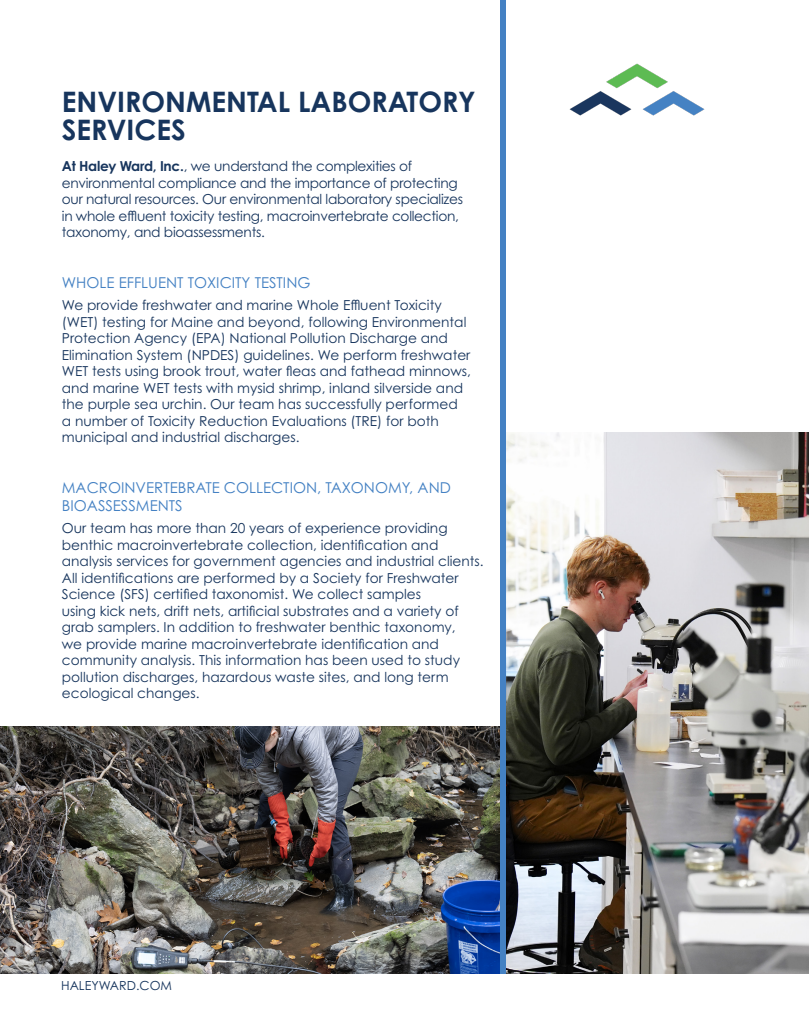
<style>
.page{position:relative;width:810px;height:1035px;background:#fff}
.page>*{position:absolute;margin:0;border:0;box-sizing:border-box;transform-origin:0 0}
.Blue_Text_-_Align_Left{font:700 28.25px/28.2px "Century Gothic Pro";color:#17355d}
.Page_Body_Text_-_Black{font:15px/18px "Century Gothic Pro";color:#4481c3}
.Page_Body_Text_-_Black-2{font:13.75px/16.5px "Century Gothic Pro";color:#17355d}
.Page_Body_Text_-_Black-3{font:13.75px/16.5px "Century Gothic Pro";letter-spacing:-.02em;color:#17355d}
.Page_Header_Subtext{font:12.5px "Century Gothic Pro";color:#17355d}
.s1{font-weight:700}
</style>
<div class="page">
<img style="left:0;top:726px;width:500px;height:247px">
<img style="left:506px;top:433px;width:303px;height:540px">
<img style="left:570px;top:63px;width:134px;height:52px">
<div style="left:500px;top:0;width:6px;height:973px;background:#4481c3"></div>
<p class="Blue_Text_-_Align_Left" style="left:62px;top:87px;width:415px">ENVIRONMENTAL LABORATORY<br>SERVICES</p>
<p class="Page_Body_Text_-_Black-3" style="left:62px;top:158px;width:403px"><span class="s1">At Haley Ward, Inc.</span>, we understand the complexities of environmental compliance and the importance of protecting our natural resources. Our environmental laboratory specializes in whole effluent toxicity testing, macroinvertebrate collection, taxonomy, and bioassessments.</p>
<p class="Page_Body_Text_-_Black" style="left:62px;top:274px;width:250px">WHOLE EFFLUENT TOXICITY TESTING</p>
<p class="Page_Body_Text_-_Black-2" style="left:62px;top:297px;width:411px">We provide freshwater and marine Whole Effluent Toxicity (WET) testing for Maine and beyond, following Environmental Protection Agency (EPA) National Pollution Discharge and Elimination System (NPDES) guidelines. We perform freshwater WET tests using brook trout, water fleas and fathead minnows, and marine WET tests with mysid shrimp, inland silverside and the purple sea urchin. Our team has successfully performed<br>a number of Toxicity Reduction Evaluations (TRE) for both municipal and industrial discharges.</p>
<p class="Page_Body_Text_-_Black" style="left:62px;top:479px;width:391px">MACROINVERTEBRATE COLLECTION, TAXONOMY, AND<br>BIOASSESSMENTS</p>
<p class="Page_Body_Text_-_Black-2" style="left:62px;top:520px;width:423px">Our team has more than 20 years of experience providing benthic macroinvertebrate collection, identification and analysis services for government agencies and industrial clients.<br>All identifications are performed by a Society for Freshwater Science (SFS) certified taxonomist. We collect samples<br>using kick nets, drift nets, artificial substrates and a variety of grab samplers. In addition to freshwater benthic taxonomy,<br>we provide marine macroinvertebrate identification and community analysis. This information has been used to study pollution discharges, hazardous waste sites, and long term ecological changes.</p>
<p class="Page_Header_Subtext" style="left:61px;top:978px;width:112px">HALEYWARD.COM</p>
</div>
